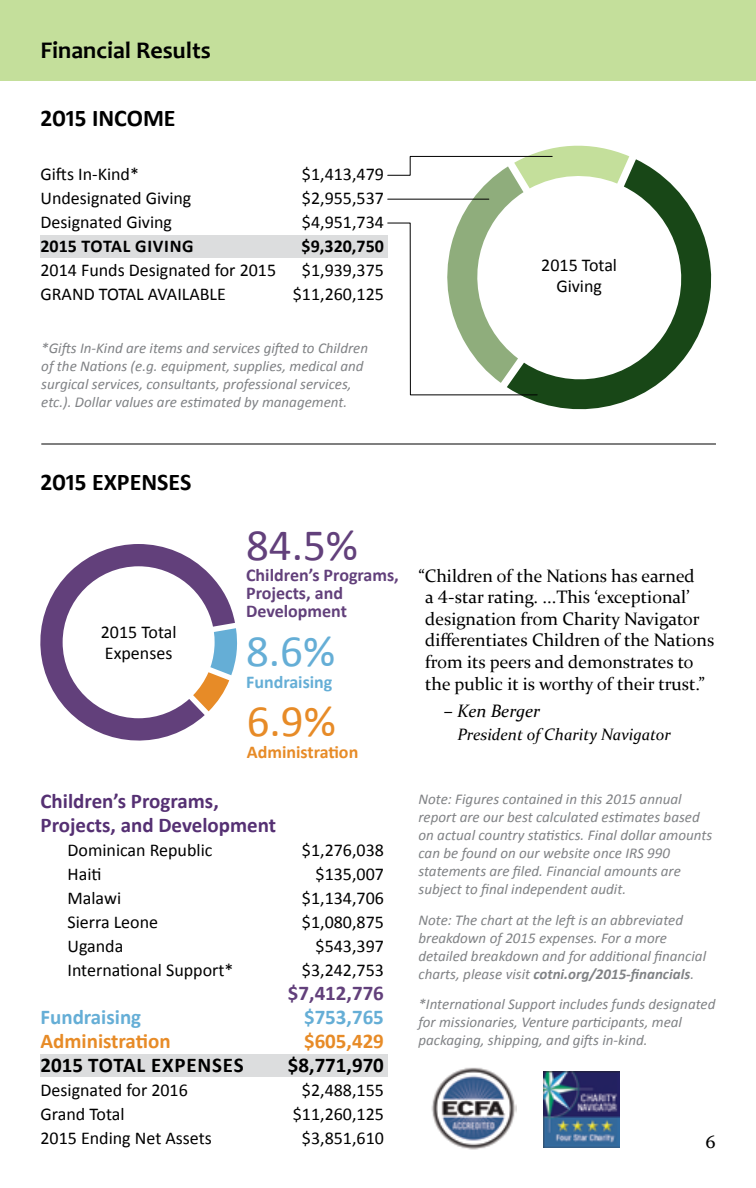
<style>
.page{position:relative;width:756px;height:1188px;background:#fff}
.page>*{position:absolute;margin:0;border:0;box-sizing:border-box;transform-origin:0 0}
.t1{font:45px "Calibri";color:#62407b}
.t2{font:45px "Calibri";color:#e78b27}
.t3{font:45px "Calibri";color:#65aed6}
.t4{font:700 24px "Calibri";color:#000}
.t5{font:700 24px "Candara";color:#000}
.t6{font:700 21px/24px "Calibri";color:#553073}
.t7{font:700 21px "Calibri";letter-spacing:.03em;color:#000}
.t8{font:700 21px "Calibri";color:#e78b27}
.t9{font:700 21px "Calibri";color:#65aed6}
.t10{font:700 21px "Calibri";color:#62407b}
.t11{font:18px/24px "Calibri";color:#000}
.t12{font:18px/21.6px "Constantia";color:#000}
.t13{font:700 18px/18px "Calibri";color:#62407b}
.t14{font:700 18px "Calibri";letter-spacing:.04em;color:#000}
.t15{font:700 18px "Calibri";color:#e78b27}
.t16{font:700 18px "Calibri";color:#65aed6}
.t17{font:italic 18px "Constantia";color:#000}
.t18{font:italic 16.5px "Constantia";color:#000}
.t19{font:italic 15px/18px "Calibri";color:#808285}
.s1{font-weight:700}
</style>
<div class="page">
<div style="left:0;top:0;width:756px;height:81px;background:#c4df9b"></div>
<svg style="left:522px;top:159px;width:190px;height:251px"></svg>
<div style="left:40px;top:235px;width:348px;height:23px;background:#dcddde"></div>
<div style="left:40px;top:1054px;width:348px;height:23px;background:#dcddde"></div>
<svg style="left:387px;top:145px;width:242px;height:251px"></svg>
<hr style="left:388px;top:199px;width:101px;height:1px;background:#000">
<svg style="left:40px;top:544px;width:195px;height:197px"></svg>
<svg style="left:193px;top:628px;width:44px;height:83px"></svg>
<hr style="left:41px;top:444px;width:675px;height:1px;background:#000">
<img style="left:543px;top:1071px;width:77px;height:77px">
<img style="left:431px;top:1067px;width:86px;height:83px">
<h2 class="t5" style="left:40px;top:35px;width:172px">Financial Results</h2>
<h2 class="t4" style="left:40px;top:103px;width:137px">2015 INCOME</h2>
<p class="t11" style="left:40px;top:162px;width:152px">Gifts In-Kind*<br>Undesignated Giving<br>Designated Giving</p>
<p class="t14" style="left:40px;top:235px;width:155px">2015 TOTAL GIVING</p>
<p class="t11" style="left:40px;top:258px;width:237px">2014 Funds Designated for 2015<br>GRAND TOTAL AVAILABLE</p>
<p class="t11" style="left:302px;top:162px;width:84px;text-align:justify">$1,413,479 $2,955,537 $4,951,734</p>
<p class="t14" style="left:302px;top:235px;width:84px">$9,320,750</p>
<p class="t11" style="left:293px;top:258px;width:93px;text-align:center">$1,939,375 $11,260,125</p>
<p class="t19" style="left:41px;top:339px;width:328px">*Gifts In-Kind are items and services gifted to Children of the Nations (e.g. equipment, supplies, medical and surgical services, consultants, professional services, etc.). Dollar values are estimated by management.</p>
<p class="t11" style="left:541px;top:255px;width:77px;line-height:21px;text-align:center">2015 Total<br>Giving</p>
<h2 class="t4" style="left:40px;top:467px;width:152px">2015 EXPENSES</h2>
<p class="t11" style="left:101px;top:622px;width:77px;line-height:21px">2015 Total<br>Expenses</p>
<h1 class="t1" style="left:246px;top:517px;width:113px">84.5%</h1>
<p class="t13" style="left:246px;top:566px;width:154px">Children’s Programs,<br>Projects, and<br>Development</p>
<h1 class="t3" style="left:246px;top:624px;width:91px">8.6%</h1>
<p class="t16" style="left:246px;top:671px;width:88px">Fundraising</p>
<h1 class="t2" style="left:247px;top:694px;width:91px">6.9%</h1>
<p class="t15" style="left:247px;top:741px;width:113px">Administration</p>
<h3 class="t6" style="left:40px;top:789px;width:237px">Children’s Programs,<br>Projects, and Development</h3>
<p class="t11" style="left:68px;top:838px;width:167px">Dominican Republic<br>Haiti<br>Malawi<br>Sierra Leone<br>Uganda<br>International Support*</p>
<h3 class="t9" style="left:40px;top:1004px;width:102px">Fundraising</h3>
<h3 class="t8" style="left:40px;top:1028px;width:132px">Administration</h3>
<h3 class="t7" style="left:40px;top:1052px;width:205px">2015 TOTAL EXPENSES</h3>
<p class="t11" style="left:40px;top:1078px;width:173px">Designated for 2016<br>Grand Total<br>2015 Ending Net Assets</p>
<p class="t11" style="left:302px;top:838px;width:84px;text-align:right">$1,276,038 $135,007 $1,134,706 $1,080,875 $543,397 $3,242,753</p>
<h3 class="t10" style="left:288px;top:980px;width:98px">$7,412,776</h3>
<h3 class="t9" style="left:304px;top:1004px;width:81px">$753,765</h3>
<h3 class="t8" style="left:304px;top:1028px;width:81px">$605,429</h3>
<h3 class="t7" style="left:288px;top:1052px;width:98px">$8,771,970</h3>
<p class="t11" style="left:293px;top:1078px;width:93px;text-align:center">$2,488,155 $11,260,125 $3,851,610</p>
<p class="t12" style="left:425px;top:565px;width:291px;text-indent:-7px">“Children of the Nations has earned<br>a 4-star rating. ...This ‘exceptional’ designation from Charity Navigator differentiates Children of the Nations from its peers and demonstrates to the public it is worthy of their trust.”</p>
<p class="t17" style="left:444px;top:700px;width:98px">– Ken Berger</p>
<p class="t18" style="left:457px;top:725px;width:215px">President of Charity Navigator</p>
<p class="t19" style="left:418px;top:790px;width:295px">Note: Figures contained in this 2015 annual report are our best calculated estimates based on actual country statistics. Final dollar amounts can be found on our website once IRS 990 statements are filed. Financial amounts are subject to final independent audit.</p>
<p class="t19" style="left:418px;top:911px;width:289px">Note: The chart at the left is an abbreviated breakdown of 2015 expenses. For a more detailed breakdown and for additional financial charts, please visit <span class="s1">cotni.org/2015-financials</span>.</p>
<p class="t19" style="left:418px;top:995px;width:299px">*International Support includes funds designated for missionaries, Venture participants, meal packaging, shipping, and gifts in-kind.</p>
<p class="t12" style="left:706px;top:1131px;width:11px">6</p>
</div>
